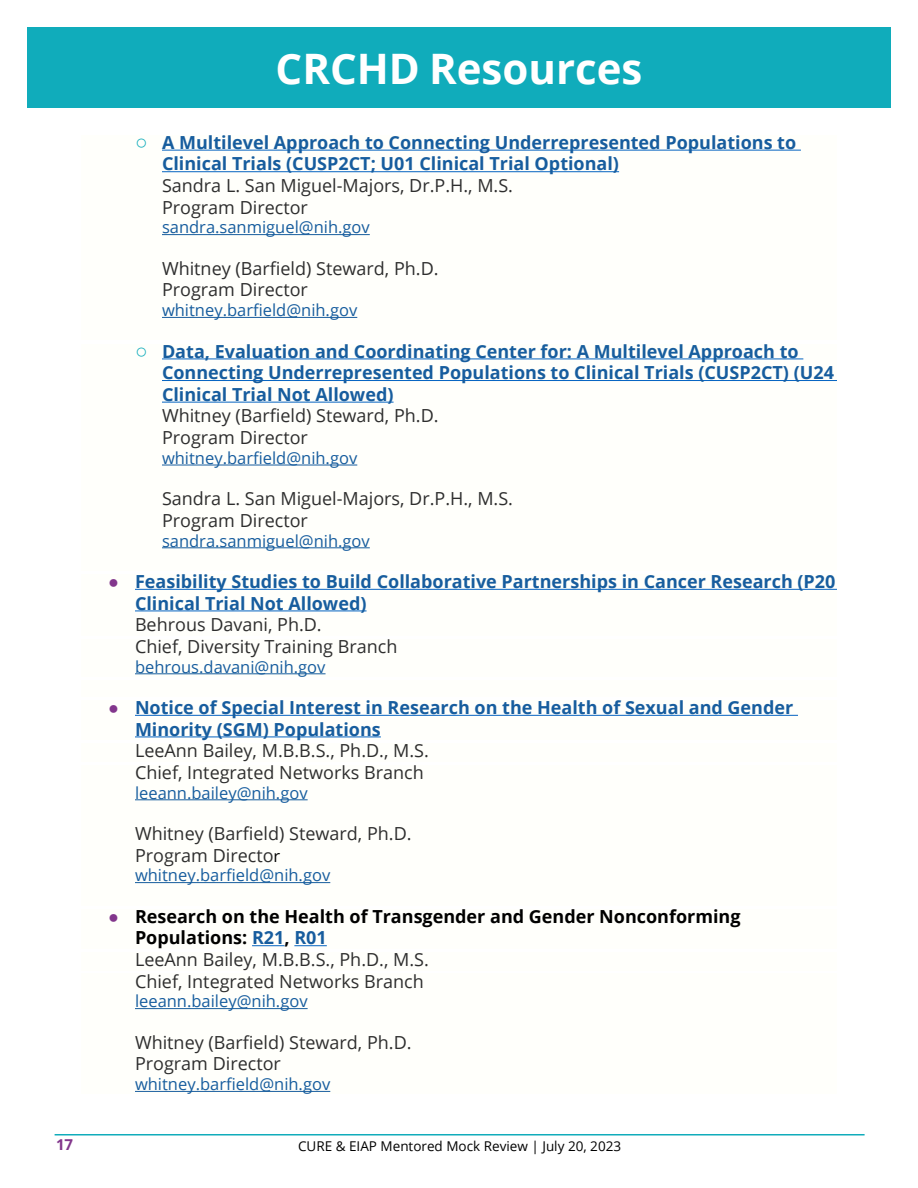
<style>
.page{position:relative;width:918px;height:1188px;background:#fff}
.page>*{position:absolute;margin:0;border:0;box-sizing:border-box;transform-origin:0 0}
.t1{font:700 42px "Open Sans";color:#fff}
.t2{font:700 18px/21.6px "Open Sans";color:#175d9e}
.List_Paragraph{font:18px/21.6px "Open Sans";color:#2e2e2e}
.t3{font:700 18px/21.6px "Open Sans";color:#000}
.List_Paragraph-2{font:16.5px "Open Sans";color:#175d9e}
.t4{font:700 15px "Open Sans";color:#82368c}
.t5{font:13.5px "Open Sans";color:#000}
.s1{font-family:"Arial";font-weight:400;font-size:21px;color:#10acbb}
.s2{font-weight:400;color:#2e2e2e}
.s3{font-family:"Arial";font-weight:400;color:#82368c}
.s4{font-size:16.5px;color:#000}
.s5{color:#175d9e}
</style>
<div class="page">
<hr style="left:55px;top:1134px;width:810px;height:2px;background:#10acbb">
<div style="left:27px;top:27px;width:864px;height:81px;background:#10acbb"></div>
<div style="left:81px;top:135px;width:756px;height:205px;background:#fffffb"></div>
<hr style="left:162px;top:150px;width:639px;height:1px;background:#0563c1">
<hr style="left:162px;top:171px;width:457px;height:1px;background:#0563c1">
<hr style="left:162px;top:234px;width:208px;height:1px;background:#175d9e">
<hr style="left:162px;top:317px;width:195px;height:1px;background:#175d9e">
<div style="left:81px;top:344px;width:756px;height:226px;background:#fffffb"></div>
<hr style="left:162px;top:358px;width:641px;height:1px;background:#0563c1">
<hr style="left:162px;top:380px;width:675px;height:1px;background:#0563c1">
<hr style="left:162px;top:402px;width:232px;height:1px;background:#0563c1">
<hr style="left:162px;top:465px;width:195px;height:1px;background:#175d9e">
<hr style="left:162px;top:547px;width:208px;height:1px;background:#175d9e">
<div style="left:81px;top:574px;width:756px;height:61px;background:#fffffb"></div>
<hr style="left:135px;top:589px;width:702px;height:1px;background:#0563c1">
<hr style="left:135px;top:610px;width:232px;height:1px;background:#0563c1">
<div style="left:81px;top:639px;width:756px;height:38px;background:#fffffb"></div>
<hr style="left:135px;top:673px;width:191px;height:1px;background:#175d9e">
<div style="left:81px;top:680px;width:756px;height:16px;background:#fffffb"></div>
<div style="left:81px;top:700px;width:756px;height:40px;background:#fffffb"></div>
<hr style="left:135px;top:715px;width:663px;height:1px;background:#0563c1">
<hr style="left:135px;top:736px;width:246px;height:1px;background:#0563c1">
<div style="left:81px;top:743px;width:756px;height:18px;background:#fffffb"></div>
<div style="left:81px;top:765px;width:756px;height:140px;background:#fffffb"></div>
<hr style="left:135px;top:799px;width:173px;height:1px;background:#175d9e">
<hr style="left:135px;top:882px;width:195px;height:1px;background:#175d9e">
<div style="left:81px;top:909px;width:756px;height:40px;background:#fffffb"></div>
<hr style="left:252px;top:945px;width:33px;height:1px;background:#0563c1">
<hr style="left:294px;top:945px;width:33px;height:1px;background:#0563c1">
<div style="left:81px;top:952px;width:756px;height:18px;background:#fffffb"></div>
<div style="left:81px;top:974px;width:756px;height:120px;background:#fffffb"></div>
<hr style="left:135px;top:1008px;width:173px;height:1px;background:#175d9e">
<hr style="left:135px;top:1091px;width:195px;height:1px;background:#175d9e">
<p class="t1" style="left:276px;top:39px;width:368px">CRCHD Resources</p>
<p class="t2" style="left:162px;top:131px;width:636px;text-indent:-27px"><span class="s1">○</span> A Multilevel Approach to Connecting Underrepresented Populations to Clinical Trials (CUSP2CT; U01 Clinical Trial Optional)<br><span class="s2">Sandra L. San Miguel-Majors, Dr.P.H., M.S.<br>Program Director</span></p>
<p class="List_Paragraph-2" style="left:162px;top:216px;width:209px">sandra.sanmiguel@nih.gov</p>
<p class="List_Paragraph" style="left:162px;top:257px;width:278px">Whitney (Barfield) Steward, Ph.D.<br>Program Director</p>
<p class="List_Paragraph-2" style="left:162px;top:299px;width:197px">whitney.barfield@nih.gov</p>
<p class="t2" style="left:162px;top:340px;width:674px;text-indent:-27px"><span class="s1">○</span> Data, Evaluation and Coordinating Center for: A Multilevel Approach to Connecting Underrepresented Populations to Clinical Trials (CUSP2CT) (U24<br>Clinical Trial Not Allowed)<br><span class="s2">Whitney (Barfield) Steward, Ph.D.<br>Program Director</span></p>
<p class="List_Paragraph-2" style="left:162px;top:446px;width:197px">whitney.barfield@nih.gov</p>
<p class="List_Paragraph" style="left:162px;top:487px;width:353px">Sandra L. San Miguel-Majors, Dr.P.H., M.S.<br>Program Director</p>
<p class="List_Paragraph-2" style="left:162px;top:529px;width:209px">sandra.sanmiguel@nih.gov</p>
<p class="t2" style="left:135px;top:570px;width:702px;text-indent:-27px"><span class="s3">●</span> Feasibility Studies to Build Collaborative Partnerships in Cancer Research (P20<br>Clinical Trial Not Allowed)<br><span class="s2">Behrous Davani, Ph.D.</span></p>
<p class="List_Paragraph" style="left:135px;top:635px;width:264px">Chief, Diversity Training Branch</p>
<p class="List_Paragraph-2" style="left:135px;top:655px;width:192px">behrous.davani@nih.gov</p>
<p class="t2" style="left:135px;top:696px;width:660px;text-indent:-27px"><span class="s3">●</span> Notice of Special Interest in Research on the Health of Sexual and Gender<br>Minority (SGM) Populations</p>
<p class="List_Paragraph" style="left:135px;top:739px;width:295px">LeeAnn Bailey, M.B.B.S., Ph.D., M.S.</p>
<p class="List_Paragraph" style="left:135px;top:761px;width:290px">Chief, Integrated Networks Branch</p>
<p class="List_Paragraph-2" style="left:135px;top:781px;width:174px">leeann.bailey@nih.gov</p>
<p class="List_Paragraph" style="left:135px;top:822px;width:278px">Whitney (Barfield) Steward, Ph.D.<br>Program Directo<span class="s4">r</span></p>
<p class="List_Paragraph-2" style="left:135px;top:864px;width:197px">whitney.barfield@nih.gov</p>
<p class="t3" style="left:135px;top:905px;width:607px;text-indent:-27px"><span class="s3">●</span> Research on the Health of Transgender and Gender Nonconforming<br>Populations: <span class="s5">R21</span>, <span class="s5">R01</span></p>
<p class="List_Paragraph" style="left:135px;top:948px;width:295px">LeeAnn Bailey, M.B.B.S., Ph.D., M.S.</p>
<p class="List_Paragraph" style="left:135px;top:970px;width:290px">Chief, Integrated Networks Branch</p>
<p class="List_Paragraph-2" style="left:135px;top:990px;width:174px">leeann.bailey@nih.gov</p>
<p class="List_Paragraph" style="left:135px;top:1031px;width:278px">Whitney (Barfield) Steward, Ph.D.<br>Program Director</p>
<p class="List_Paragraph-2" style="left:135px;top:1073px;width:197px">whitney.barfield@nih.gov</p>
<p class="t4" style="left:56px;top:1134px;width:19px">17</p>
<p class="t5" style="left:298px;top:1137px;width:325px">CURE &amp; EIAP Mentored Mock Review | July 20, 2023</p>
</div>
